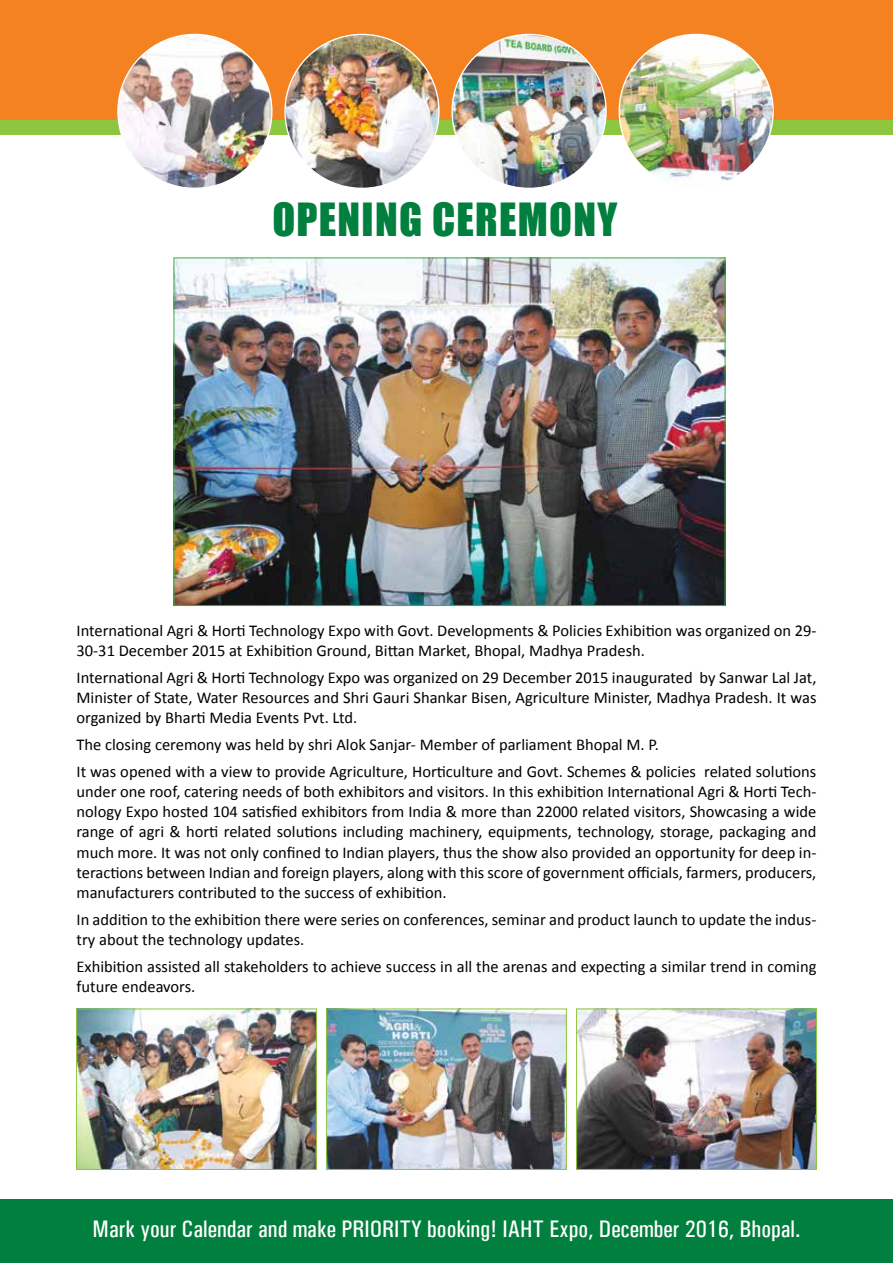
<style>
.page{position:relative;width:893px;height:1263px;background:#fff}
.page>*{position:absolute;margin:0;border:0;box-sizing:border-box;transform-origin:0 0}
.t1{font:42px "Impact";letter-spacing:.03em;color:#007f3e}
.t2{font:500 condensed 24px "Univers";color:#fff}
.t3{font:16.5px/20.2px "Calibri";color:#000}
</style>
<div class="page">
<div style="left:1px;top:0;width:892px;height:120px;background:#f58220"></div>
<div style="left:1px;top:120px;width:892px;height:15px;background:#8dc63f"></div>
<img style="left:176px;top:260px;width:547px;height:344px">
<div style="left:0;top:1199px;width:893px;height:64px;background:#007f3e"></div>
<img style="left:78px;top:1011px;width:237px;height:156px">
<div style="left:76px;top:1009px;width:241px;height:160px;border:1px solid #8dc63f"></div>
<img style="left:328px;top:1011px;width:237px;height:156px">
<div style="left:326px;top:1009px;width:241px;height:160px;border:1px solid #8dc63f"></div>
<img style="left:578px;top:1011px;width:237px;height:156px">
<div style="left:576px;top:1009px;width:241px;height:160px;border:1px solid #8dc63f"></div>
<img style="left:118px;top:34px;width:154px;height:154px;border-radius:77px">
<img style="left:285px;top:34px;width:154px;height:154px;border-radius:77px">
<img style="left:452px;top:34px;width:154px;height:154px;border-radius:77px">
<img style="left:619px;top:34px;width:154px;height:154px;border-radius:77px">
<h1 class="t1" style="left:272px;top:187px;width:346px">OPENING CEREMONY</h1>
<p class="t3" style="left:77px;top:620px;width:741px">International Agri &amp; Horti Technology Expo with Govt. Developments &amp; Policies Exhibition was organized on 29-<br>30-31 December 2015 at Exhibition Ground, Bittan Market, Bhopal, Madhya Pradesh.</p>
<p class="t3" style="left:77px;top:666px;width:741px;text-align:justify">International Agri &amp; Horti Technology Expo was organized on 29 December 2015 inaugurated by Sanwar Lal Jat, Minister of State, Water Resources and Shri Gauri Shankar Bisen, Agriculture Minister, Madhya Pradesh. It was organized by Bharti Media Events Pvt. Ltd.</p>
<p class="t3" style="left:77px;top:730px;width:741px;line-height:26.7px">The closing ceremony was held by shri Alok Sanjar- Member of parliament Bhopal M. P.<br>It was opened with a view to provide Agriculture, Horticulture and Govt. Schemes &amp; policies related solutions</p>
<p class="t3" style="left:77px;top:780px;width:741px;text-align:justify">under one roof, catering needs of both exhibitors and visitors. In this exhibition International Agri &amp; Horti Tech&shy;nology Expo hosted 104 satisfied exhibitors from India &amp; more than 22000 related visitors, Showcasing a wide range of agri &amp; horti related solutions including machinery, equipments, technology, storage, packaging and much more. It was not only confined to Indian players, thus the show also provided an opportunity for deep in&shy;teractions between Indian and foreign players, along with this score of government officials, farmers, producers, manufacturers contributed to the success of exhibition.</p>
<p class="t3" style="left:77px;top:908px;width:741px">In addition to the exhibition there were series on conferences, seminar and product launch to update the indus&shy;try about the technology updates.</p>
<p class="t3" style="left:77px;top:955px;width:741px">Exhibition assisted all stakeholders to achieve success in all the arenas and expecting a similar trend in coming future endeavors.</p>
<h2 class="t2" style="left:93px;top:1214px;width:709px">Mark your Calendar and make PRIORITY booking! IAHT Expo, December 2016, Bhopal.</h2>
</div>
